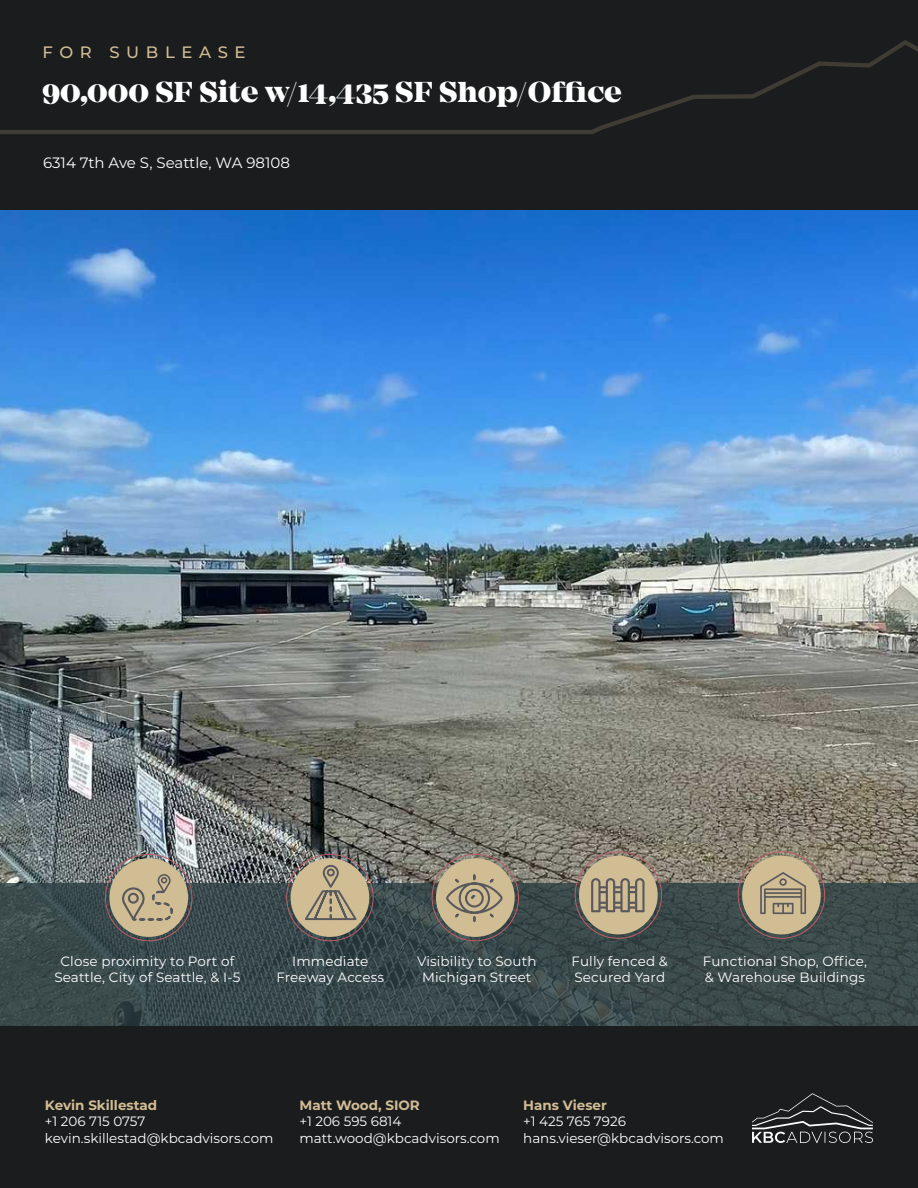
<style>
.page{position:relative;width:918px;height:1188px;background:#fff}
.page>*{position:absolute;margin:0;border:0;box-sizing:border-box;transform-origin:0 0}
.t1{font:800 30px "Mirador";color:#fff}
.t2{font:500 16.5px "Montserrat";letter-spacing:.4em;color:#d1bd95}
.t3{font:15px "Montserrat";color:#fff}
.t4{font:13.5px/16.2px "Montserrat";color:#fff}
.t5{font:700 13.5px "Montserrat";color:#d1bd95}
</style>
<div class="page">
<img style="left:0;top:209px;width:918px;height:674px">
<svg style="left:0;top:883px;width:918px;height:143px;background:#3a494b"></svg>
<div style="left:291px;top:858px;width:78px;height:79px;background:#d1bd94;border-radius:50%"></div>
<div style="left:436px;top:858px;width:79px;height:79px;background:#d1bd94;border-radius:50%"></div>
<div style="left:109px;top:858px;width:79px;height:79px;background:#d1bd94;border-radius:50%"></div>
<div style="left:579px;top:856px;width:79px;height:78px;background:#d1bd94;border-radius:50%"></div>
<div style="left:0;top:1026px;width:918px;height:162px;background:#1b1c1d"></div>
<div style="left:0;top:0;width:918px;height:209px;background:#1b1c1d"></div>
<svg style="left:752px;top:1093px;width:121px;height:50px"></svg>
<svg style="left:0;top:40px;width:918px;height:94px"></svg>
<div style="left:742px;top:856px;width:79px;height:78px;background:#d1bd94;border-radius:50%"></div>
<svg style="left:302px;top:864px;width:57px;height:57px"></svg>
<svg style="left:122px;top:874px;width:51px;height:47px"></svg>
<svg style="left:444px;top:873px;width:59px;height:50px"></svg>
<svg style="left:591px;top:878px;width:54px;height:34px"></svg>
<svg style="left:760px;top:872px;width:46px;height:42px"></svg>
<p class="t2" style="left:42px;top:40px;width:205px">FOR SUBLEASE</p>
<h1 class="t1" style="left:42px;top:74px;width:581px">90,000 SF Site w/14,435 SF Shop/Office</h1>
<p class="t3" style="left:43px;top:153px;width:249px">6314 7th Ave S, Seattle, WA 98108</p>
<p class="t4" style="left:54px;top:952px;width:187px;text-align:center">Close proximity to Port of<br>Seattle, City of Seattle, &amp; I-5</p>
<p class="t4" style="left:276px;top:952px;width:109px;text-align:center">Immediate<br>Freeway Access</p>
<p class="t4" style="left:417px;top:952px;width:121px;text-align:center">Visibility to South<br>Michigan Street</p>
<p class="t4" style="left:572px;top:952px;width:98px">Fully fenced &amp;<br>Secured Yard</p>
<p class="t4" style="left:703px;top:952px;width:166px">Functional Shop, Office, &amp; Warehouse Buildings</p>
<p class="t5" style="left:45px;top:1095px;width:114px">Kevin Skillestad</p>
<p class="t4" style="left:45px;top:1113px;width:230px">+1 206 715 0757 kevin.skillestad@kbcadvisors.com</p>
<p class="t5" style="left:299px;top:1095px;width:122px">Matt Wood, SIOR</p>
<p class="t4" style="left:299px;top:1113px;width:202px">+1 206 595 6814 matt.wood@kbcadvisors.com</p>
<p class="t5" style="left:523px;top:1095px;width:85px">Hans Vieser</p>
<p class="t4" style="left:523px;top:1113px;width:202px">+1 425 765 7926 hans.vieser@kbcadvisors.com</p>
</div>
